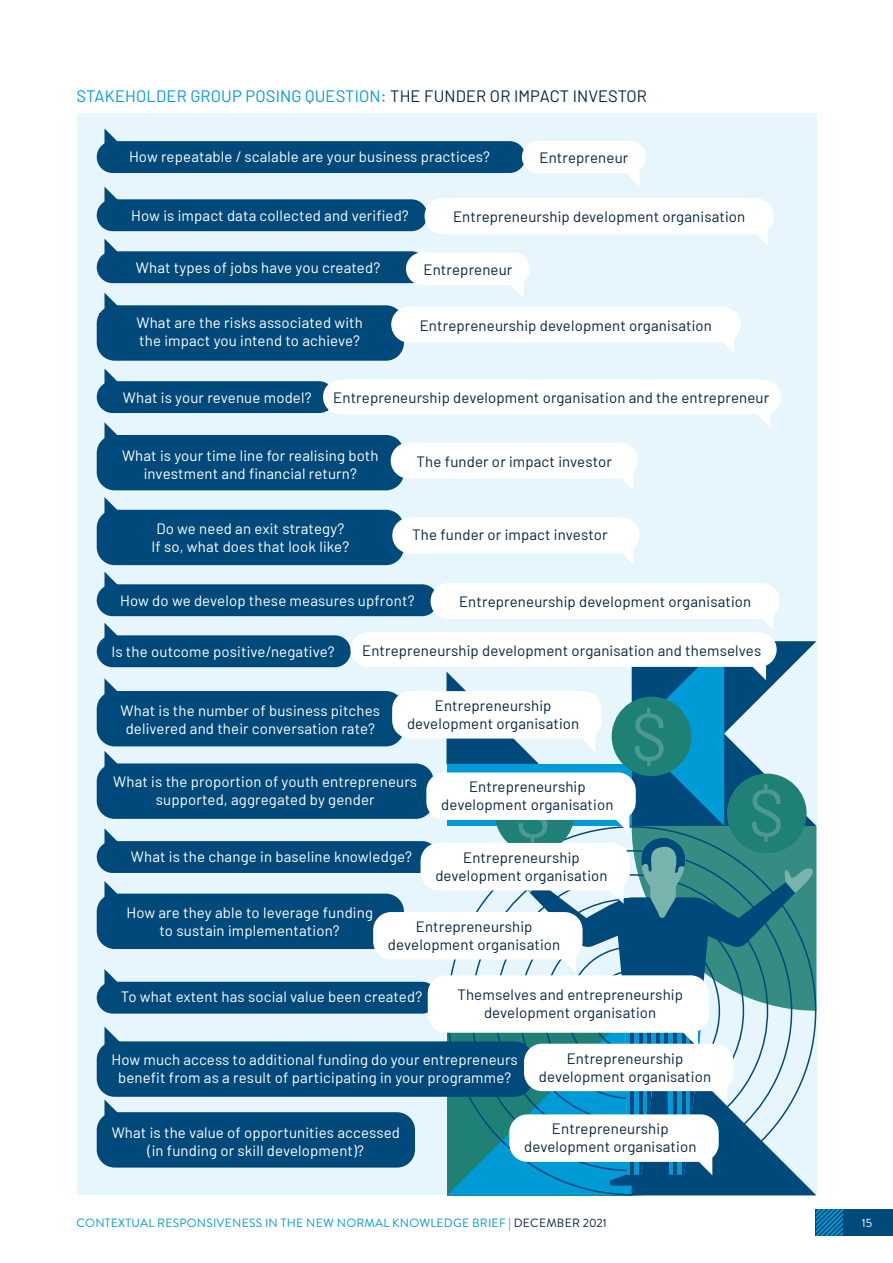
<style>
.page{position:relative;width:893px;height:1263px;background:#fff}
.page>*{position:absolute;margin:0;border:0;box-sizing:border-box;transform-origin:0 0}
.t1{font:16.5px "Barlow";letter-spacing:.01em;color:#009ad6}
.t2{font:15px/18px "Barlow";letter-spacing:.01em;color:#fff;text-align:center}
.t3{font:15px/18px "Barlow";letter-spacing:.01em;color:#06253e;text-align:center}
.t4{font:12px "Brandon Grotesque";letter-spacing:.02em;color:#009ad6}
.t5{font:12px "Brandon Grotesque";color:#fff}
.s1{color:#06253e}
.s2{color:#1f8075}
</style>
<div class="page">
<div style="left:816px;top:1209px;width:77px;height:27px;background:#00497b"></div>
<svg style="left:816px;top:1209px;width:27px;height:27px"></svg>
<div style="left:77px;top:114px;width:739px;height:1081px;background:#e7f6fc"></div>
<div style="left:97px;top:141px;width:428px;height:32px;background:#00497b;border-radius:16px"></div>
<svg style="left:104px;top:128px;width:17px;height:16px"></svg>
<div style="left:97px;top:199px;width:330px;height:32px;background:#00497b;border-radius:16px"></div>
<svg style="left:104px;top:187px;width:17px;height:15px"></svg>
<div style="left:97px;top:584px;width:341px;height:32px;background:#00497b;border-radius:16px"></div>
<svg style="left:104px;top:572px;width:17px;height:15px"></svg>
<div style="left:97px;top:841px;width:341px;height:32px;background:#00497b;border-radius:16px"></div>
<svg style="left:104px;top:828px;width:17px;height:16px"></svg>
<div style="left:97px;top:982px;width:341px;height:31px;background:#00497b;border-radius:16px"></div>
<svg style="left:104px;top:969px;width:17px;height:16px"></svg>
<div style="left:97px;top:251px;width:330px;height:32px;background:#00497b;border-radius:16px"></div>
<svg style="left:104px;top:239px;width:17px;height:15px"></svg>
<div style="left:97px;top:381px;width:238px;height:32px;background:#00497b;border-radius:16px"></div>
<svg style="left:104px;top:368px;width:17px;height:16px"></svg>
<div style="left:97px;top:635px;width:254px;height:32px;background:#00497b;border-radius:16px"></div>
<svg style="left:104px;top:623px;width:17px;height:15px"></svg>
<div style="left:97px;top:305px;width:307px;height:56px;background:#00497b;border-radius:18px"></div>
<svg style="left:104px;top:293px;width:17px;height:16px"></svg>
<div style="left:97px;top:435px;width:307px;height:55px;background:#00497b;border-radius:18px"></div>
<svg style="left:104px;top:422px;width:13px;height:17px"></svg>
<div style="left:97px;top:510px;width:307px;height:55px;background:#00497b;border-radius:18px"></div>
<svg style="left:104px;top:497px;width:17px;height:17px"></svg>
<div style="left:97px;top:691px;width:307px;height:55px;background:#00497b;border-radius:18px"></div>
<svg style="left:104px;top:678px;width:13px;height:17px"></svg>
<div style="left:97px;top:894px;width:307px;height:55px;background:#00497b;border-radius:18px"></div>
<svg style="left:104px;top:881px;width:17px;height:16px"></svg>
<div style="left:97px;top:1112px;width:318px;height:55px;background:#00497b;border-radius:18px"></div>
<svg style="left:104px;top:1099px;width:17px;height:17px"></svg>
<div style="left:97px;top:763px;width:337px;height:56px;background:#00497b;border-radius:18px"></div>
<svg style="left:104px;top:751px;width:17px;height:16px"></svg>
<div style="left:97px;top:1041px;width:436px;height:56px;background:#00497b;border-radius:18px"></div>
<svg style="left:104px;top:1026px;width:17px;height:19px"></svg>
<div style="left:392px;top:691px;width:210px;height:47px;background:#fff;border-radius:18px"></div>
<div style="left:426px;top:772px;width:210px;height:48px;background:#fff;border-radius:18px"></div>
<div style="left:420px;top:843px;width:210px;height:47px;background:#fff;border-radius:18px"></div>
<div style="left:373px;top:912px;width:210px;height:47px;background:#fff;border-radius:18px"></div>
<div style="left:522px;top:141px;width:124px;height:32px;background:#fff;border-radius:16px"></div>
<svg style="left:626px;top:171px;width:13px;height:15px"></svg>
<div style="left:406px;top:252px;width:124px;height:33px;background:#fff;border-radius:16px"></div>
<svg style="left:511px;top:282px;width:13px;height:16px"></svg>
<div style="left:425px;top:198px;width:349px;height:36px;background:#fff;border-radius:18px"></div>
<svg style="left:756px;top:231px;width:11px;height:13px"></svg>
<div style="left:431px;top:583px;width:349px;height:36px;background:#fff;border-radius:18px"></div>
<svg style="left:762px;top:616px;width:11px;height:13px"></svg>
<div style="left:391px;top:442px;width:247px;height:37px;background:#fff;border-radius:18px"></div>
<svg style="left:623px;top:474px;width:10px;height:15px"></svg>
<div style="left:392px;top:517px;width:248px;height:36px;background:#fff;border-radius:18px"></div>
<svg style="left:616px;top:550px;width:17px;height:14px"></svg>
<div style="left:391px;top:306px;width:350px;height:37px;background:#fff;border-radius:18px"></div>
<svg style="left:724px;top:340px;width:10px;height:13px"></svg>
<div style="left:323px;top:380px;width:458px;height:34px;background:#fff;border-radius:17px"></div>
<svg style="left:757px;top:413px;width:13px;height:14px"></svg>
<div style="left:351px;top:632px;width:426px;height:35px;background:#fff;border-radius:17px"></div>
<div style="left:428px;top:975px;width:281px;height:58px;background:#fff;border-radius:18px"></div>
<svg style="left:446px;top:641px;width:370px;height:554px"></svg>
<p class="t1" style="left:77px;top:85px;width:572px">STAKEHOLDER GROUP POSING QUESTION: <span class="s1">THE FUNDER OR IMPACT INVESTOR</span></p>
<p class="t2" style="left:129px;top:148px;width:363px">How repeatable / scalable are your business practices?</p>
<p class="t3" style="left:539px;top:148px;width:90px">Entrepreneur</p>
<p class="t2" style="left:131px;top:206px;width:279px">How is impact data collected and verified?</p>
<p class="t2" style="left:136px;top:258px;width:246px">What types of jobs have you created?</p>
<p class="t3" style="left:453px;top:207px;width:294px">Entrepreneurship development organisation</p>
<p class="t3" style="left:423px;top:260px;width:90px">Entrepreneur</p>
<p class="t2" style="left:136px;top:313px;width:228px;text-align:left">What are the risks associated with the impact you intend to achieve?</p>
<p class="t3" style="left:420px;top:316px;width:294px">Entrepreneurship development organisation</p>
<p class="t2" style="left:123px;top:388px;width:190px">What is your revenue model?</p>
<p class="t3" style="left:333px;top:388px;width:437px">Entrepreneurship development organisation and the entrepreneur</p>
<p class="t2" style="left:122px;top:446px;width:258px">What is your time line for realising both investment and financial return?</p>
<p class="t2" style="left:156px;top:520px;width:189px">Do we need an exit strategy?</p>
<p class="t2" style="left:151px;top:538px;width:199px">If so, what does that look like?</p>
<p class="t3" style="left:417px;top:452px;width:197px">The funder or impact investor</p>
<p class="t3" style="left:412px;top:525px;width:197px">The funder or impact investor</p>
<p class="t2" style="left:120px;top:591px;width:296px">How do we develop these measures upfront?</p>
<p class="t3" style="left:459px;top:592px;width:294px">Entrepreneurship development organisation</p>
<p class="t2" style="left:111px;top:642px;width:225px">Is the outcome positive/negative?</p>
<p class="t3" style="left:362px;top:641px;width:401px">Entrepreneurship development organisation and themselves</p>
<p class="t2" style="left:121px;top:701px;width:261px">What is the number of business pitches delivered and their conversation rate?</p>
<p class="t3" style="left:407px;top:696px;width:174px">Entrepreneurship development organisation</p>
<p class="t2" style="left:113px;top:772px;width:305px">What is the proportion of youth entrepreneurs supported, aggregated by gender</p>
<p class="t3" style="left:441px;top:777px;width:174px">Entrepreneurship development organisation</p>
<p class="t3" style="left:435px;top:848px;width:174px">Entrepreneurship development organisation</p>
<p class="t3" style="left:388px;top:917px;width:174px">Entrepreneurship development organisation</p>
<p class="t2" style="left:131px;top:848px;width:283px">What is the change in baseline knowledge?</p>
<p class="t2" style="left:126px;top:903px;width:248px">How are they able to leverage funding to sustain implementation?</p>
<p class="t2" style="left:121px;top:987px;width:303px">To what extent has social value been created?</p>
<p class="t3" style="left:457px;top:985px;width:227px">Themselves and entrepreneurship development organisation</p>
<p class="t3" style="left:539px;top:1049px;width:174px">Entrepreneurship development organisation</p>
<p class="t3" style="left:524px;top:1119px;width:174px">Entrepreneurship development organisation</p>
<p class="t2" style="left:112px;top:1050px;width:408px">How much access to additional funding do your entrepreneurs benefit from as a result of participating in your programme?</p>
<p class="t2" style="left:112px;top:1123px;width:290px">What is the value of opportunities accessed (in funding or skill development)?</p>
<p class="t4" style="left:77px;top:1214px;width:532px">CONTEXTUAL RESPONSIVENESS IN THE NEW NORMAL KNOWLEDGE BRIEF <span class="s2">|</span> <span class="s1">DECEMBER 2021</span></p>
<p class="t5" style="left:862px;top:1214px;width:12px">15</p>
</div>
